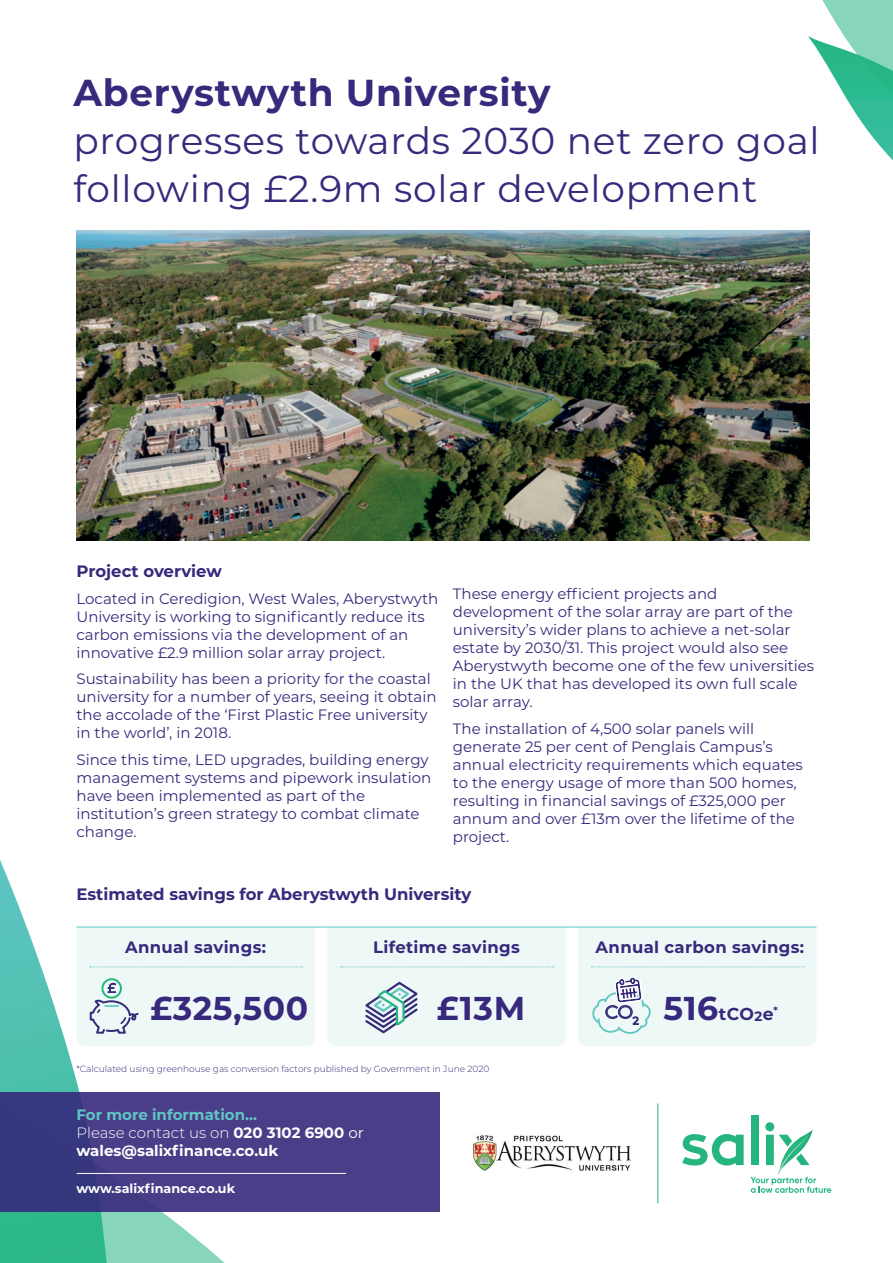
<style>
.page{position:relative;width:893px;height:1263px;background:#fff}
.page>*{position:absolute;margin:0;border:0;box-sizing:border-box;transform-origin:0 0}
.t1{font:37.5px/48px "Montserrat";letter-spacing:.02em;color:#37297c}
.t2{font:700 37.5px "Montserrat";letter-spacing:.02em;color:#37297c}
.t3{font:700 33px "Montserrat";letter-spacing:.02em;color:#37297c}
.t4{font:18px "Montserrat";color:#372c7a}
.t5{font:700 17.25px "Montserrat";color:#37297c}
.t6{font:700 16.5px "Montserrat";letter-spacing:.005em;color:#37297c}
.t7{font:15px/18px "Montserrat";color:#37297c}
.t8{font:700 15px/18px "Montserrat";color:#fff}
.t9{font:13.05px "Montserrat";color:#372c7a}
.t10{font:700 12.75px "Montserrat";color:#fff}
.t11{font:300 9px "Montserrat";color:#37297c}
.s1{font-size:33px}
.s2{color:#60c6c3}
.s3{font-weight:300}
.s4{font-weight:400}
</style>
<div class="page">
<svg style="left:0;top:883px;width:249px;height:380px"></svg>
<svg style="left:808px;top:0;width:85px;height:237px"></svg>
<svg style="left:682px;top:1134px;width:62px;height:31px"></svg>
<div style="left:751px;top:1116px;width:8px;height:49px;background:#25b680"></div>
<svg style="left:750px;top:1122px;width:81px;height:71px"></svg>
<hr style="left:657px;top:1103px;width:1px;height:100px;background:#25b680">
<div style="left:0;top:1092px;width:440px;height:120px;background:linear-gradient(to right,#3c3981,#51408c)"></div>
<hr style="left:77px;top:1173px;width:269px;height:1px;background:#fff">
<hr style="left:77px;top:927px;width:739px;height:1px;background:#60c6c3">
<svg style="left:77px;top:927px;width:238px;height:138px;background:#ecf6f6"></svg>
<svg style="left:327px;top:927px;width:239px;height:119px;background:#e6f2f2"></svg>
<div style="left:578px;top:926px;width:238px;height:120px;background:#eef8f7"></div>
<img style="left:77px;top:230px;width:732px;height:311px">
<img style="left:473px;top:1135px;width:158px;height:36px">
<h1 class="t2" style="left:73px;top:66px;width:479px">Aberystwyth University</h1>
<h1 class="t1" style="left:73px;top:116px;width:748px">progresses towards 2030 net zero goal following £2.9m solar development</h1>
<p class="t6" style="left:77px;top:559px;width:147px">Project overview</p>
<p class="t7" style="left:77px;top:589px;width:363px">Located in Ceredigion, West Wales, Aberystwyth University is working to significantly reduce its carbon emissions via the development of an innovative £2.9 million solar array project.</p>
<p class="t7" style="left:77px;top:669px;width:362px">Sustainability has been a priority for the coastal university for a number of years, seeing it obtain the accolade of the ‘First Plastic Free university in the world’, in 2018.</p>
<p class="t7" style="left:77px;top:750px;width:356px">Since this time, LED upgrades, building energy management systems and pipework insulation have been implemented as part of the institution’s green strategy to combat climate change.</p>
<p class="t7" style="left:453px;top:584px;width:363px">These energy efficient projects and development of the solar array are part of the university’s wider plans to achieve a net-solar estate by 2030/31. This project would also see Aberystwyth become one of the few universities in the UK that has developed its own full scale solar array.</p>
<p class="t7" style="left:453px;top:719px;width:351px">The installation of 4,500 solar panels will generate 25 per cent of Penglais Campus’s annual electricity requirements which equates to the energy usage of more than 500 homes, resulting in financial savings of £325,000 per annum and over £13m over the lifetime of the project.</p>
<p class="t6" style="left:77px;top:883px;width:396px">Estimated savings for Aberystwyth University</p>
<p class="t6" style="left:125px;top:935px;width:142px">Annual savings:</p>
<p class="t6" style="left:373px;top:935px;width:148px">Lifetime savings</p>
<p class="t6" style="left:596px;top:935px;width:210px">Annual carbon savings:</p>
<p class="t9" style="left:108px;top:979px;width:10px">£</p>
<h2 class="t3" style="left:150px;top:984px;width:159px">£325,500</h2>
<h2 class="t3" style="left:437px;top:984px;width:90px">£13M</h2>
<p class="t5" style="left:663px;top:1001px;width:116px"><span class="s1">516</span>tCO<sub>2</sub>e<sup>*</sup></p>
<p class="t4" style="left:605px;top:1000px;width:36px">CO<sub>2</sub></p>
<p class="t11" style="left:77px;top:1062px;width:414px">*Calculated using greenhouse gas conversion factors published by Government in June 2020</p>
<p class="t8" style="left:77px;top:1104px;width:289px"><span class="s2">For more information...<br></span><span class="s3">Please contact us on</span> 020 3102 6900 <span class="s4">or </span>wales@salixfinance.co.uk</p>
<p class="t10" style="left:77px;top:1180px;width:160px">www.salixfinance.co.uk</p>
</div>
